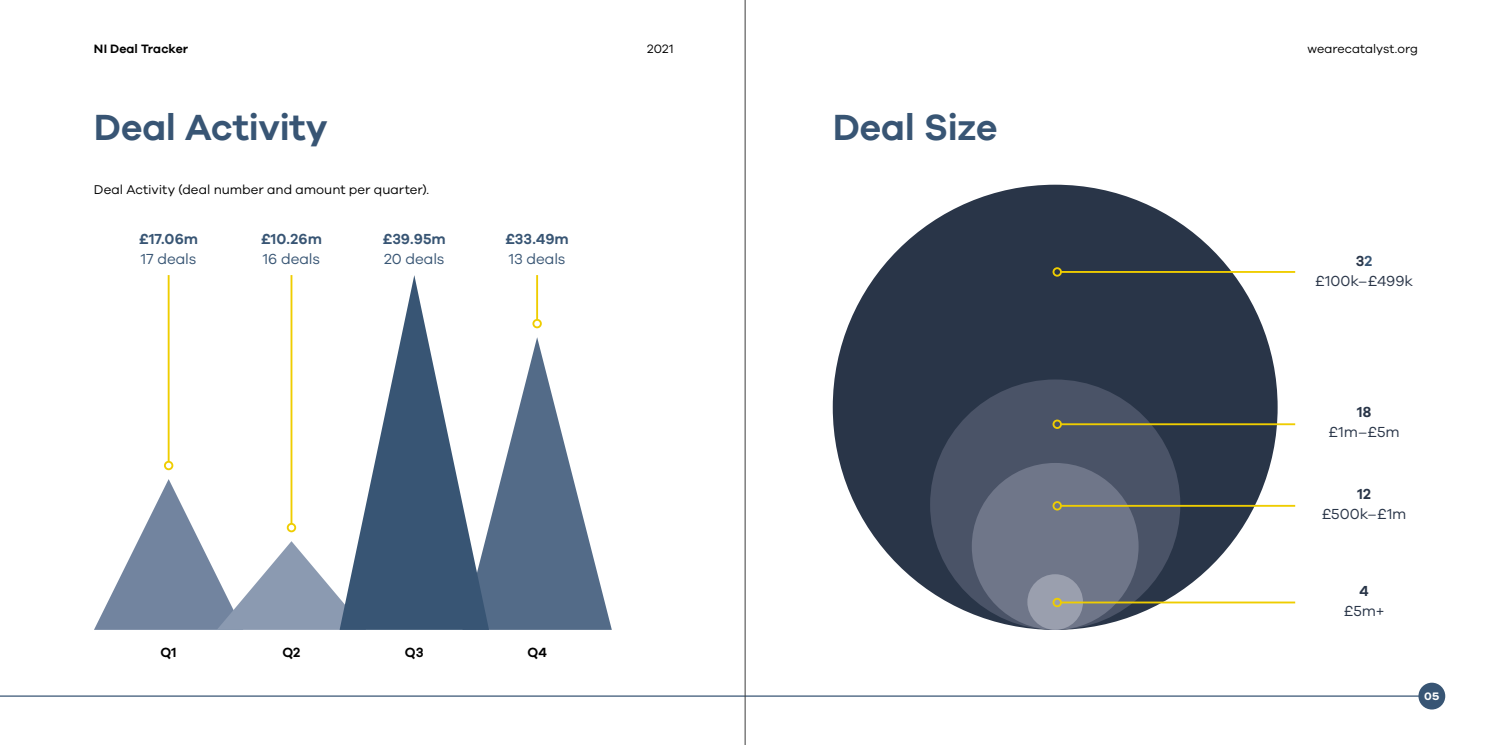
<style>
.page{position:relative;width:1489px;height:745px;background:#fff}
.page>*{position:absolute;margin:0;border:0;box-sizing:border-box;transform-origin:0 0}
.t1{font:600 37.5px "Galano Grotesque";letter-spacing:-.015em;color:#385574}
.t2{font:15px/19.8px "Galano Grotesque";color:#293548;text-align:center}
.t3{font:600 15px "Galano Grotesque";letter-spacing:.005em;color:#385574}
.t4{font:15px "Galano Grotesque";letter-spacing:-.005em;color:#385574}
.t5{font:600 15px "Galano Grotesque";color:#293548}
.t6{font:600 13.75px "Galano Grotesque";letter-spacing:.01em;color:#000}
.t7{font:13.12px "Galano Grotesque";letter-spacing:-.005em;color:#000}
.t8{font:12.5px "Galano Grotesque";color:#000}
.t9{font:600 12.5px "Galano Grotesque";color:#000}
.t10{font:700 12.5px "Bicyclette";color:#fff}
.s1{font-weight:600}
.s2{font-weight:600;color:#385574}
</style>
<div class="page">
<div style="left:832px;top:184px;width:445px;height:445px;background:#293548;border-radius:50%"></div>
<div style="left:930px;top:379px;width:250px;height:250px;background:#4a5367;border-radius:50%"></div>
<hr style="left:0;top:695px;width:1433px;height:1px;background:#385574">
<div style="left:1418px;top:682px;width:26px;height:27px;background:#385574;border-radius:50%"></div>
<svg style="left:489px;top:337px;width:123px;height:292px"></svg>
<hr style="left:168px;top:275px;width:2px;height:186px;background:#efcd00">
<div style="left:164px;top:460px;width:9px;height:10px;border:2px solid #efcd00;border-radius:50%"></div>
<hr style="left:290px;top:275px;width:2px;height:248px;background:#efcd00">
<hr style="left:536px;top:275px;width:2px;height:44px;background:#efcd00">
<div style="left:532px;top:319px;width:10px;height:9px;border:2px solid #efcd00;border-radius:50%"></div>
<hr style="left:1060px;top:271px;width:234px;height:2px;background:#efcd00">
<div style="left:1052px;top:267px;width:9px;height:9px;border:2px solid #efcd00;border-radius:50%"></div>
<hr style="left:1060px;top:423px;width:234px;height:2px;background:#efcd00">
<div style="left:1052px;top:419px;width:9px;height:9px;border:2px solid #efcd00;border-radius:50%"></div>
<svg style="left:94px;top:479px;width:245px;height:150px"></svg>
<svg style="left:339px;top:275px;width:150px;height:354px"></svg>
<div style="left:971px;top:462px;width:167px;height:167px;background:#6f7689;border-radius:50%"></div>
<div style="left:1027px;top:574px;width:55px;height:55px;background:#9a9fae;border-radius:50%"></div>
<hr style="left:1060px;top:504px;width:234px;height:2px;background:#efcd00">
<div style="left:1052px;top:501px;width:9px;height:9px;border:2px solid #efcd00;border-radius:50%"></div>
<hr style="left:1060px;top:601px;width:234px;height:2px;background:#efcd00">
<div style="left:1052px;top:597px;width:9px;height:9px;border:2px solid #efcd00;border-radius:50%"></div>
<hr style="left:744px;top:0;width:1px;height:744px;background:#3c3c3b">
<p class="t9" style="left:94px;top:41px;width:96px">NI Deal Tracker</p>
<p class="t8" style="left:647px;top:41px;width:28px">2021</p>
<p class="t8" style="left:1307px;top:41px;width:112px">wearecatalyst.org</p>
<h1 class="t1" style="left:94px;top:105px;width:235px">Deal Activity</h1>
<h1 class="t1" style="left:832px;top:105px;width:166px">Deal Size</h1>
<p class="t7" style="left:94px;top:181px;width:337px">Deal Activity (deal number and amount per quarter).</p>
<p class="t3" style="left:139px;top:229px;width:60px">£17.06m</p>
<p class="t4" style="left:141px;top:249px;width:57px">17 deals</p>
<p class="t3" style="left:261px;top:229px;width:62px">£10.26m</p>
<p class="t4" style="left:263px;top:249px;width:59px">16 deals</p>
<p class="t3" style="left:383px;top:229px;width:65px">£39.95m</p>
<p class="t4" style="left:384px;top:249px;width:62px">20 deals</p>
<p class="t3" style="left:505px;top:229px;width:65px">£33.49m</p>
<p class="t4" style="left:508px;top:249px;width:58px">13 deals</p>
<p class="t2" style="left:1314px;top:250px;width:100px"><span class="s1">3</span><span class="s2">2 </span>£100k–£499k</p>
<p class="t5" style="left:1356px;top:403px;width:16px">18</p>
<p class="t2" style="left:1328px;top:421px;width:73px">£1m–£5m</p>
<p class="t5" style="left:1357px;top:484px;width:15px">12</p>
<p class="t2" style="left:1321px;top:503px;width:86px">£500k–£1m</p>
<p class="t5" style="left:1359px;top:581px;width:11px">4</p>
<p class="t2" style="left:1343px;top:600px;width:42px">£5m+</p>
<p class="t6" style="left:160px;top:643px;width:18px">Q1</p>
<p class="t6" style="left:282px;top:643px;width:20px">Q2</p>
<p class="t6" style="left:405px;top:643px;width:20px">Q3</p>
<p class="t6" style="left:527px;top:643px;width:21px">Q4</p>
<p class="t10" style="left:1423px;top:688px;width:17px">05</p>
</div>
